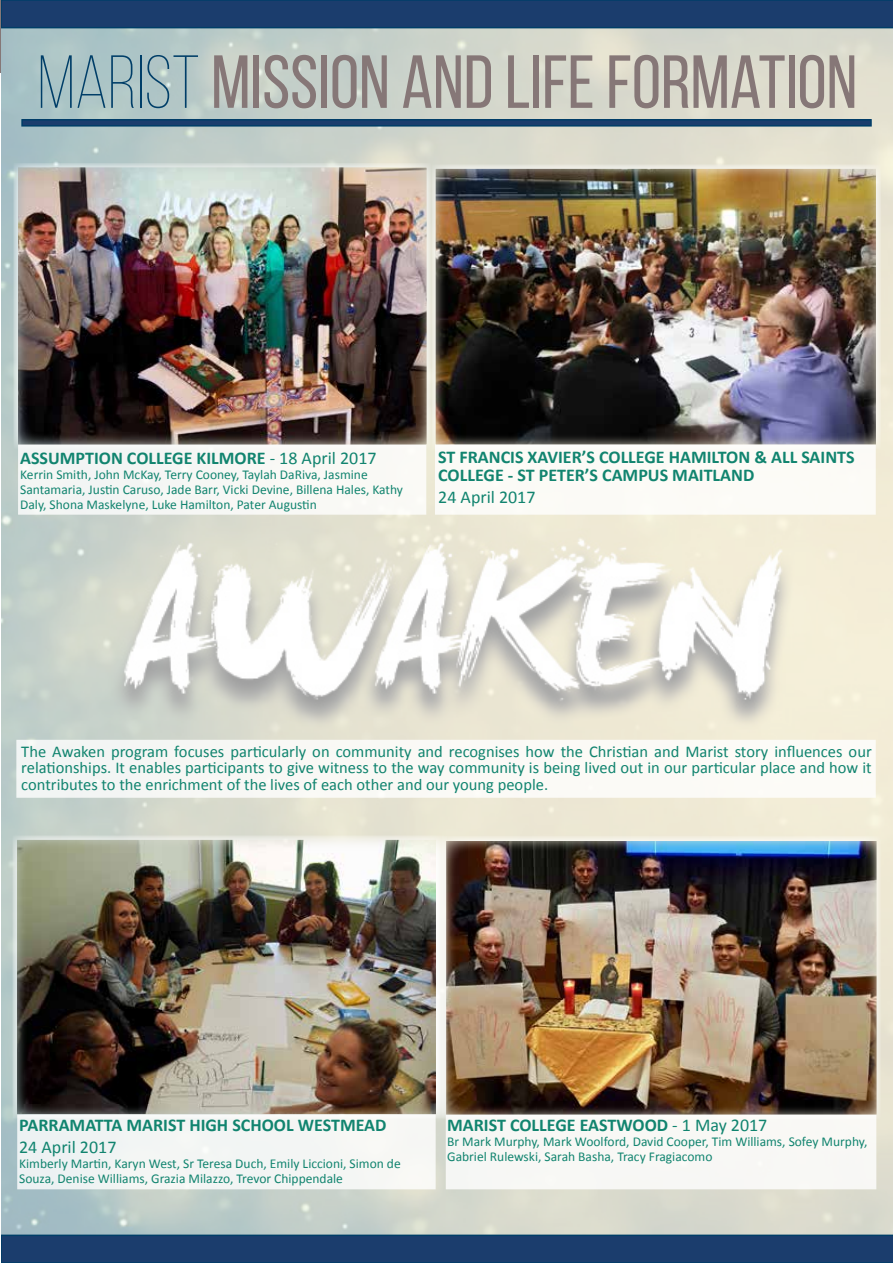
<style>
.page{position:relative;width:893px;height:1263px;background:#fff}
.page>*{position:absolute;margin:0;border:0;box-sizing:border-box;transform-origin:0 0}
.t1{font:75px "Bebas Neue";color:#867777}
.t2{font:700 18px/18px "Calibri";color:#11846f}
.t3{font:18px "Calibri";color:#11846f}
.t4{font:16.5px/16.5px "Calibri";color:#11846f;text-align:justify}
.t5{font:13.5px/15px "Calibri";color:#11846f}
.s1{font-weight:300;color:#003e68}
.s2{font-weight:400}
</style>
<div class="page">
<img style="left:1px;top:28px;width:892px;height:1206px">
<svg style="left:1px;top:0;width:892px;height:28px;background:#193d6c"></svg>
<div style="left:19px;top:445px;width:407px;height:69px;background:#f6f7f5"></div>
<div style="left:18px;top:445px;width:408px;height:70px;border:2px solid #fff"></div>
<svg style="left:1px;top:1234px;width:892px;height:29px;background:#1c406e"></svg>
<div style="left:22px;top:120px;width:849px;height:6px;background:#1b3d6d"></div>
<div style="left:21px;top:119px;width:851px;height:8px;border:2px solid #003e68"></div>
<img style="left:447px;top:841px;width:429px;height:273px">
<div style="left:441px;top:836px;width:440px;height:283px;border:4px solid #fff"></div>
<img style="left:18px;top:168px;width:408px;height:276px">
<div style="left:13px;top:163px;width:418px;height:286px;border:4px solid #fff"></div>
<img style="left:17px;top:840px;width:419px;height:274px">
<div style="left:12px;top:835px;width:435px;height:284px;border:4px solid #fff"></div>
<img style="left:436px;top:169px;width:440px;height:275px">
<div style="left:431px;top:164px;width:450px;height:285px;border:4px solid #fff"></div>
<div style="left:436px;top:445px;width:439px;height:69px;background:#fcfbf6"></div>
<div style="left:435px;top:445px;width:441px;height:70px;border:2px solid #fff"></div>
<div style="left:17px;top:740px;width:858px;height:57px;background:#faf9f6"></div>
<div style="left:16px;top:740px;width:860px;height:58px;border:2px solid #fff"></div>
<div style="left:18px;top:1115px;width:417px;height:73px;background:#f3f5f4"></div>
<div style="left:17px;top:1115px;width:419px;height:74px;border:2px solid #fff"></div>
<div style="left:446px;top:1115px;width:430px;height:73px;background:#f8f8f5"></div>
<hr style="left:0;top:0;width:1px;height:72px;background:#857777">
<h1 class="t1" style="left:38px;top:41px;width:821px"><span class="s1">MARIST</span> MISSION AND LIFE FORMATION</h1>
<h2 class="t2" style="left:20px;top:448px;width:358px">ASSUMPTION COLLEGE KILMORE <span class="s2">- 18 April 2017</span></h2>
<p class="t5" style="left:20px;top:466px;width:384px">Kerrin Smith, John McKay, Terry Cooney, Taylah DaRiva, Jasmine<br>Santamaria, Justin Caruso, Jade Barr, Vicki Devine, Billena Hales, Kathy<br>Daly, Shona Maskelyne, Luke Hamilton, Pater Augustin</p>
<h2 class="t2" style="left:438px;top:447px;width:418px">ST FRANCIS XAVIER’S COLLEGE HAMILTON &amp; ALL SAINTS<br>COLLEGE - ST PETER’S CAMPUS MAITLAND</h2>
<h2 class="t3" style="left:438px;top:486px;width:99px">24 April 2017</h2>
<p class="t4" style="left:21px;top:742px;width:852px">The Awaken program focuses particularly on community and recognises how the Christian and Marist story influences our relationships. It enables participants to give witness to the way community is being lived out in our particular place and how it contributes to the enrichment of the lives of each other and our young people.</p>
<h2 class="t2" style="left:19px;top:1115px;width:369px">PARRAMATTA MARIST HIGH SCHOOL WESTMEAD</h2>
<h2 class="t3" style="left:19px;top:1136px;width:99px">24 April 2017</h2>
<p class="t5" style="left:19px;top:1155px;width:383px">Kimberly Martin, Karyn West, Sr Teresa Duch, Emily Liccioni, Simon de<br>Souza, Denise Williams, Grazia Milazzo, Trevor Chippendale</p>
<h2 class="t2" style="left:447px;top:1115px;width:322px">MARIST COLLEGE EASTWOOD <span class="s2">- 1 May 2017</span></h2>
<p class="t5" style="left:447px;top:1133px;width:422px">Br Mark Murphy, Mark Woolford, David Cooper, Tim Williams, Sofey Murphy,<br>Gabriel Rulewski, Sarah Basha, Tracy Fragiacomo</p>
</div>
